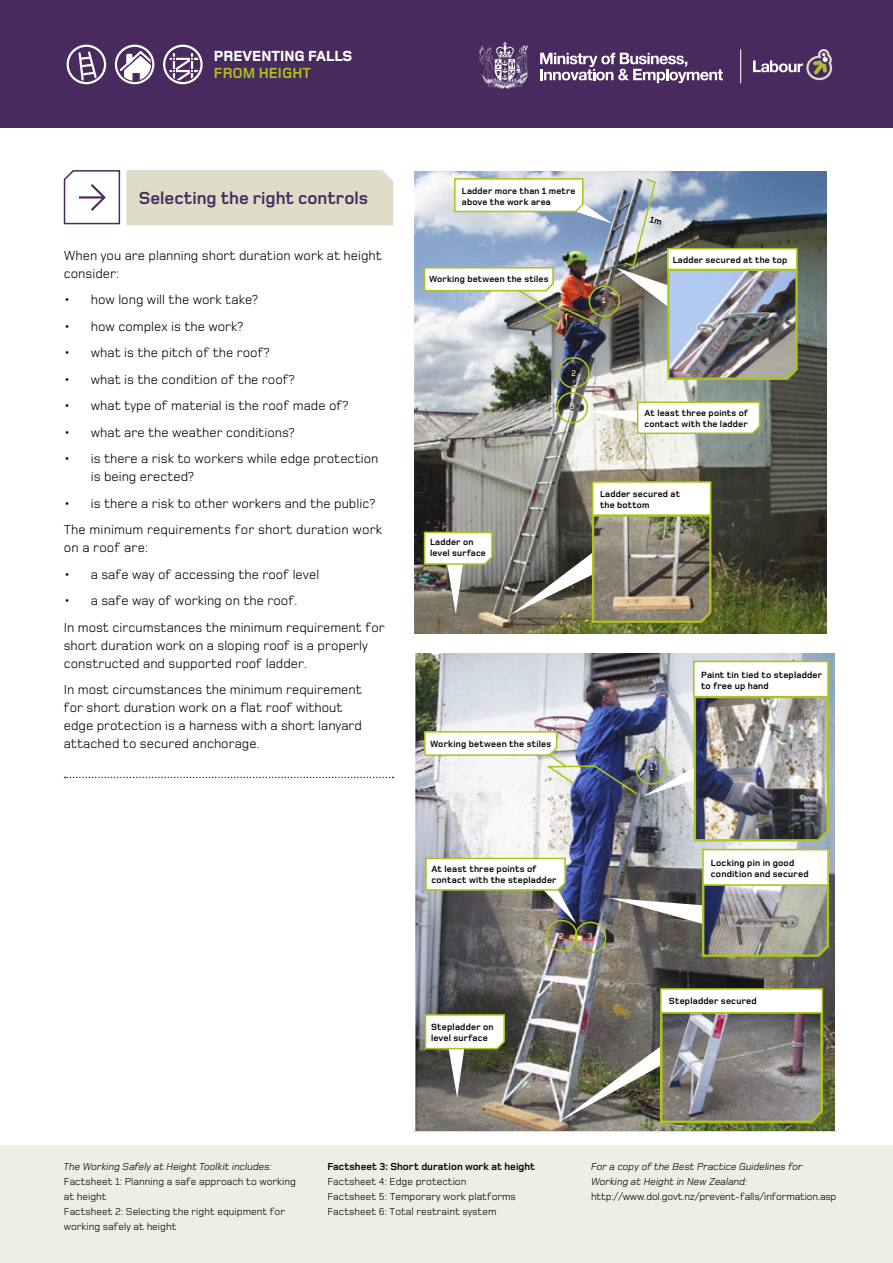
<style>
.page{position:relative;width:893px;height:1263px;background:#fff}
.page>*{position:absolute;margin:0;border:0;box-sizing:border-box;transform-origin:0 0}
.t1{font:700 18px "Foundry Monoline";color:#482a5e}
.t2{font:800 15.15px "Foundry Monoline";color:#fff}
.t3{font:700 15.15px "Foundry Monoline";color:#aec41d}
.t4{font:13.5px/18px "Foundry Monoline";color:#000}
.t5{font:10.5px/15px "Foundry Monoline";color:#000}
.t6{font:italic 10.5px/15px "Foundry Monoline";color:#000}
.t7{font:700 10.5px "Foundry Monoline";color:#000}
.t8{font:700 9.3px/11.2px "Foundry Monoline";letter-spacing:.02em;color:#000}
.t9{font:700 9.15px/10.9px "Foundry Monoline";letter-spacing:.02em;color:#000}
.t10{font:500 8.55px "Foundry Monoline";color:#fff}
.t11{font:500 8.4px "Foundry Monoline";color:#fff}
</style>
<div class="page">
<div style="left:0;top:0;width:893px;height:128px;background:#482a5e"></div>
<div style="left:67px;top:45px;width:39px;height:39px;border:2px solid #fff;border-radius:50%"></div>
<svg style="left:77px;top:50px;width:26px;height:31px"></svg>
<div style="left:115px;top:45px;width:39px;height:39px;border:2px solid #fff;border-radius:50%"></div>
<svg style="left:118px;top:49px;width:33px;height:32px"></svg>
<div style="left:163px;top:45px;width:40px;height:39px;border:2px solid #fff;border-radius:50%"></div>
<hr style="left:171px;top:58px;width:28px;height:2px;background:#fff">
<hr style="left:170px;top:70px;width:29px;height:2px;background:#fff">
<hr style="left:173px;top:54px;width:2px;height:27px;background:#fff">
<hr style="left:191px;top:54px;width:2px;height:27px;background:#fff">
<svg style="left:171px;top:56px;width:24px;height:25px"></svg>
<svg style="left:65px;top:777px;width:329px;height:1px"></svg>
<div style="left:0;top:1145px;width:893px;height:118px;background:#efeee3"></div>
<img style="left:415px;top:172px;width:412px;height:462px">
<svg style="left:423px;top:531px;width:70px;height:83px"></svg>
<svg style="left:589px;top:401px;width:172px;height:34px"></svg>
<img style="left:510px;top:480px;width:203px;height:144px">
<div style="left:558px;top:357px;width:31px;height:31px;border:2px solid #aec41d;border-radius:50%"></div>
<div style="left:557px;top:392px;width:31px;height:31px;border:2px solid #aec41d;border-radius:50%"></div>
<img style="left:415px;top:654px;width:419px;height:477px">
<img style="left:559px;top:987px;width:265px;height:137px">
<img style="left:423px;top:660px;width:407px;height:298px">
<svg style="left:424px;top:1013px;width:82px;height:85px"></svg>
<svg style="left:540px;top:53px;width:183px;height:30px"></svg>
<svg style="left:479px;top:42px;width:49px;height:47px"></svg>
<svg style="left:753px;top:49px;width:79px;height:32px"></svg>
<hr style="left:740px;top:49px;width:1px;height:34px;background:#fff">
<svg style="left:63px;top:170px;width:330px;height:55px"></svg>
<img style="left:423px;top:177px;width:376px;height:204px">
<p class="t2" style="left:214px;top:48px;width:140px">PREVENTING FALLS</p>
<p class="t3" style="left:214px;top:65px;width:99px">from height</p>
<h1 class="t1" style="left:139px;top:188px;width:231px">Selecting the right controls</h1>
<p class="t4" style="left:64px;top:246px;width:320px">When you are planning short duration work at height consider:</p>
<p class="t4" style="left:64px;top:290px;width:196px">• how long will the work take?</p>
<p class="t4" style="left:64px;top:317px;width:181px">• how complex is the work?</p>
<p class="t4" style="left:64px;top:343px;width:207px">• what is the pitch of the roof?</p>
<p class="t4" style="left:64px;top:370px;width:232px">• what is the condition of the roof?</p>
<p class="t4" style="left:64px;top:396px;width:286px">• what type of material is the roof made of?</p>
<p class="t4" style="left:64px;top:423px;width:232px">• what are the weather conditions?</p>
<p class="t4" style="left:91px;top:449px;width:289px;text-indent:-27px">• is there a risk to workers while edge protection is being erected?</p>
<p class="t4" style="left:64px;top:490px;width:320px;line-height:26.5px">• is there a risk to other workers and the public?<br>The minimum requirements for short duration work</p>
<p class="t4" style="left:64px;top:538px;width:86px">on a roof are:</p>
<p class="t4" style="left:64px;top:565px;width:257px">• a safe way of accessing the roof level</p>
<p class="t4" style="left:64px;top:587px;width:322px;line-height:26.5px">• a safe way of working on the roof.<br>In most circumstances the minimum requirement for</p>
<p class="t4" style="left:64px;top:636px;width:306px">short duration work on a sloping roof is a properly constructed and supported roof ladder.</p>
<p class="t4" style="left:64px;top:680px;width:300px">In most circumstances the minimum requirement for short duration work on a flat roof without edge protection is a harness with a short lanyard attached to secured anchorage.</p>
<p class="t9" style="left:462px;top:185px;width:115px">Ladder more than 1 metre above the work area</p>
<p class="t9" style="left:429px;top:274px;width:121px">Working between the stiles</p>
<p class="t11" style="left:602px;top:296px;width:5px">1</p>
<p class="t9" style="left:673px;top:254px;width:116px">Ladder secured at the top</p>
<p class="t9" style="left:430px;top:537px;width:57px">Ladder on level surface</p>
<p class="t11" style="left:571px;top:368px;width:6px">2</p>
<p class="t11" style="left:570px;top:402px;width:6px">3</p>
<p class="t9" style="left:644px;top:407px;width:105px">At least three points of contact with the ladder</p>
<p class="t9" style="left:600px;top:488px;width:82px">Ladder secured at the bottom</p>
<p class="t8" style="left:430px;top:738px;width:123px">Working between the stiles</p>
<p class="t8" style="left:431px;top:863px;width:127px">At least three points of contact with the stepladder</p>
<p class="t8" style="left:431px;top:1021px;width:64px">Stepladder on level surface</p>
<p class="t10" style="left:559px;top:931px;width:6px">2</p>
<p class="t10" style="left:588px;top:931px;width:6px">3</p>
<p class="t10" style="left:649px;top:763px;width:6px">1</p>
<p class="t8" style="left:701px;top:669px;width:123px">Paint tin tied to stepladder to free up hand</p>
<p class="t8" style="left:711px;top:857px;width:99px">Locking pin in good condition and secured</p>
<p class="t8" style="left:669px;top:995px;width:89px">Stepladder secured</p>
<p class="t6" style="left:64px;top:1159px;width:210px">The Working Safely at Height Toolkit includes:</p>
<p class="t5" style="left:64px;top:1174px;width:234px">Factsheet 1: Planning a safe approach to working at height<br>Factsheet 2: Selecting the right equipment for working safely at height</p>
<p class="t7" style="left:327px;top:1161px;width:209px">Factsheet 3: Short duration work at height</p>
<p class="t5" style="left:327px;top:1174px;width:190px">Factsheet 4: Edge protection<br>Factsheet 5: Temporary work platforms<br>Factsheet 6: Total restraint system</p>
<p class="t6" style="left:591px;top:1159px;width:213px">For a copy of the Best Practice Guidelines for<br>Working at Height in New Zealand:</p>
<p class="t5" style="left:591px;top:1189px;width:247px">http://www.dol.govt.nz/prevent-falls/information.asp</p>
</div>
